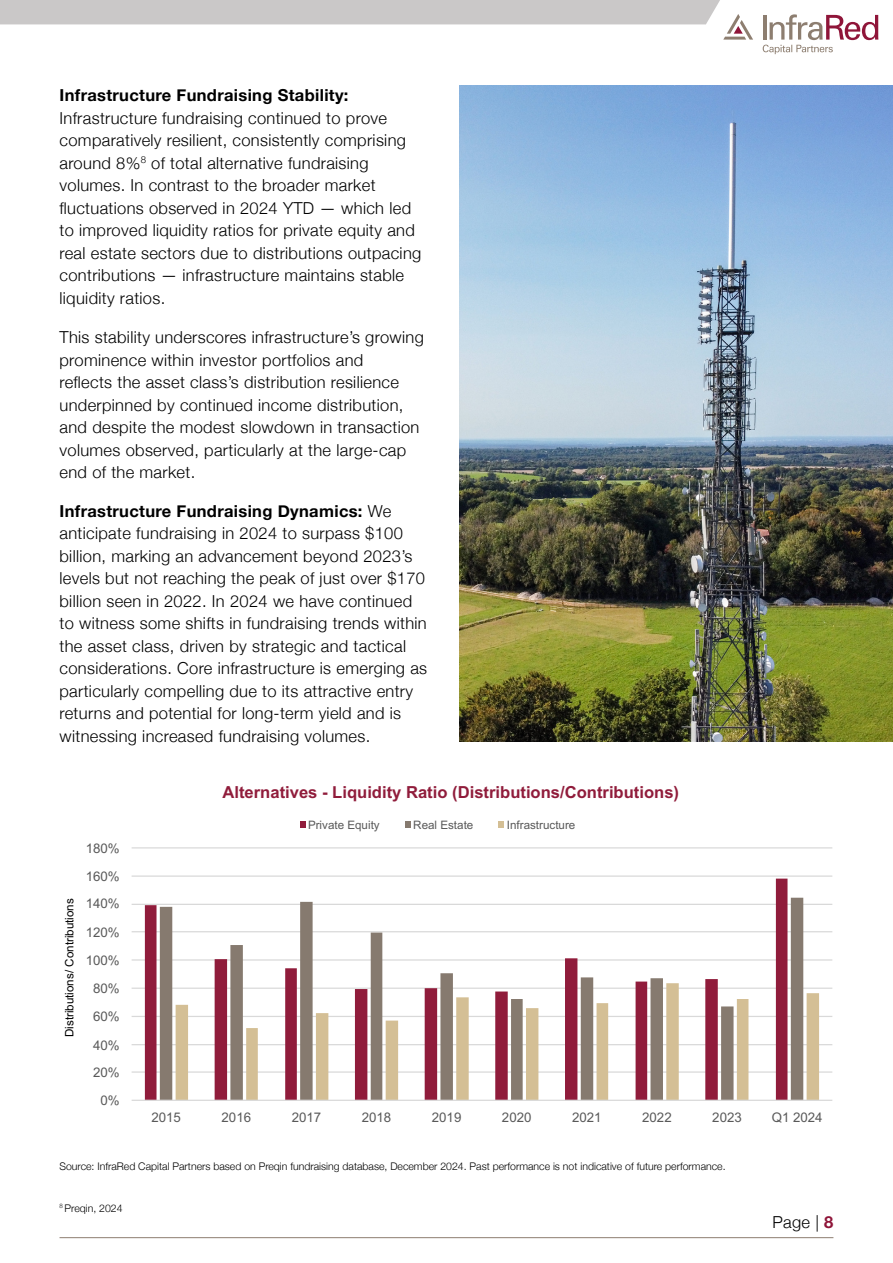
<style>
.page{position:relative;width:893px;height:1263px;background:#fff}
.page>*{position:absolute;margin:0;border:0;box-sizing:border-box;transform-origin:0 0}
.t1{font:700 16.65px "Arial";color:#901c3b}
.t2{font:300 16.5px/22.5px "Helvetica Neue";letter-spacing:.02em;color:#000}
.t3{font:700 16.5px "Helvetica Neue";letter-spacing:.02em;color:#000}
.t4{font:13.35px "Arial";color:#595959}
.t5{font:11.55px "Arial";color:#595959}
.t6{font:11.55px "Arial";color:#000}
.t7{font:300 10.5px "Helvetica Neue";color:#000}
.s1{font-weight:700}
.s2{font-weight:700;color:#8f1539}
</style>
<div class="page">
<img style="left:459px;top:85px;width:434px;height:657px">
<svg style="left:131px;top:821px;width:702px;height:280px"></svg>
<svg style="left:763px;top:14px;width:115px;height:40px"></svg>
<svg style="left:0;top:0;width:753px;height:40px"></svg>
<hr style="left:60px;top:1237px;width:773px;height:1px;background:#8d7e70">
<p class="t3" style="left:60px;top:82px;width:290px">Infrastructure Fundraising Stability:</p>
<p class="t2" style="left:60px;top:105px;width:363px">Infrastructure fundraising continued to prove comparatively resilient, consistently comprising around 8%<sup>8</sup> of total alternative fundraising volumes. In contrast to the broader market fluctuations observed in 2024 YTD — which led to improved liquidity ratios for private equity and real estate sectors due to distributions outpacing contributions — infrastructure maintains stable liquidity ratios.</p>
<p class="t2" style="left:60px;top:325px;width:366px">This stability underscores infrastructure’s growing prominence within investor portfolios and<br>reflects the asset class’s distribution resilience underpinned by continued income distribution, and despite the modest slowdown in transaction volumes observed, particularly at the large-cap end of the market.</p>
<p class="t2" style="left:60px;top:498px;width:369px"><span class="s1">Infrastructure Fundraising Dynamics:</span> We anticipate fundraising in 2024 to surpass $100 billion, marking an advancement beyond 2023’s levels but not reaching the peak of just over $170 billion seen in 2022. In 2024 we have continued to witness some shifts in fundraising trends within the asset class, driven by strategic and tactical considerations. Core infrastructure is emerging as particularly compelling due to its attractive entry returns and potential for long-term yield and is witnessing increased fundraising volumes.</p>
<p class="t6" style="left:61px;top:1037px;width:140px;rotate:-90deg">Distributions/ Contributions</p>
<p class="t4" style="left:86px;top:839px;width:35px">180%</p>
<p class="t4" style="left:86px;top:867px;width:35px">160%</p>
<p class="t4" style="left:86px;top:894px;width:35px">140%</p>
<p class="t4" style="left:86px;top:923px;width:35px">120%</p>
<p class="t4" style="left:86px;top:951px;width:35px">100%</p>
<p class="t4" style="left:93px;top:979px;width:28px">80%</p>
<p class="t4" style="left:93px;top:1007px;width:28px">60%</p>
<p class="t4" style="left:93px;top:1036px;width:28px">40%</p>
<p class="t4" style="left:93px;top:1063px;width:28px">20%</p>
<p class="t4" style="left:101px;top:1091px;width:21px">0%</p>
<p class="t1" style="left:222px;top:780px;width:458px">Alternatives - Liquidity Ratio (Distributions/Contributions)</p>
<p class="t5" style="left:308px;top:817px;width:73px">Private Equity</p>
<p class="t5" style="left:413px;top:817px;width:62px">Real Estate</p>
<p class="t5" style="left:507px;top:817px;width:70px">Infrastructure</p>
<p class="t4" style="left:151px;top:1108px;width:31px">2015</p>
<p class="t4" style="left:222px;top:1108px;width:31px">2016</p>
<p class="t4" style="left:292px;top:1108px;width:31px">2017</p>
<p class="t4" style="left:362px;top:1108px;width:31px">2018</p>
<p class="t4" style="left:432px;top:1108px;width:31px">2019</p>
<p class="t4" style="left:502px;top:1108px;width:31px">2020</p>
<p class="t4" style="left:572px;top:1108px;width:31px">2021</p>
<p class="t4" style="left:642px;top:1108px;width:31px">2022</p>
<p class="t4" style="left:712px;top:1108px;width:31px">2023</p>
<p class="t4" style="left:772px;top:1108px;width:52px">Q1 2024</p>
<p class="t7" style="left:60px;top:1158px;width:667px">Source: InfraRed Capital Partners based on Preqin fundraising database, December 2024. Past performance is not indicative of future performance.</p>
<p class="t7" style="left:60px;top:1199px;width:65px"><sup>8</sup> Preqin, 2024</p>
<p class="t2" style="left:772px;top:1209px;width:63px">Page | <span class="s2">8</span></p>
</div>
